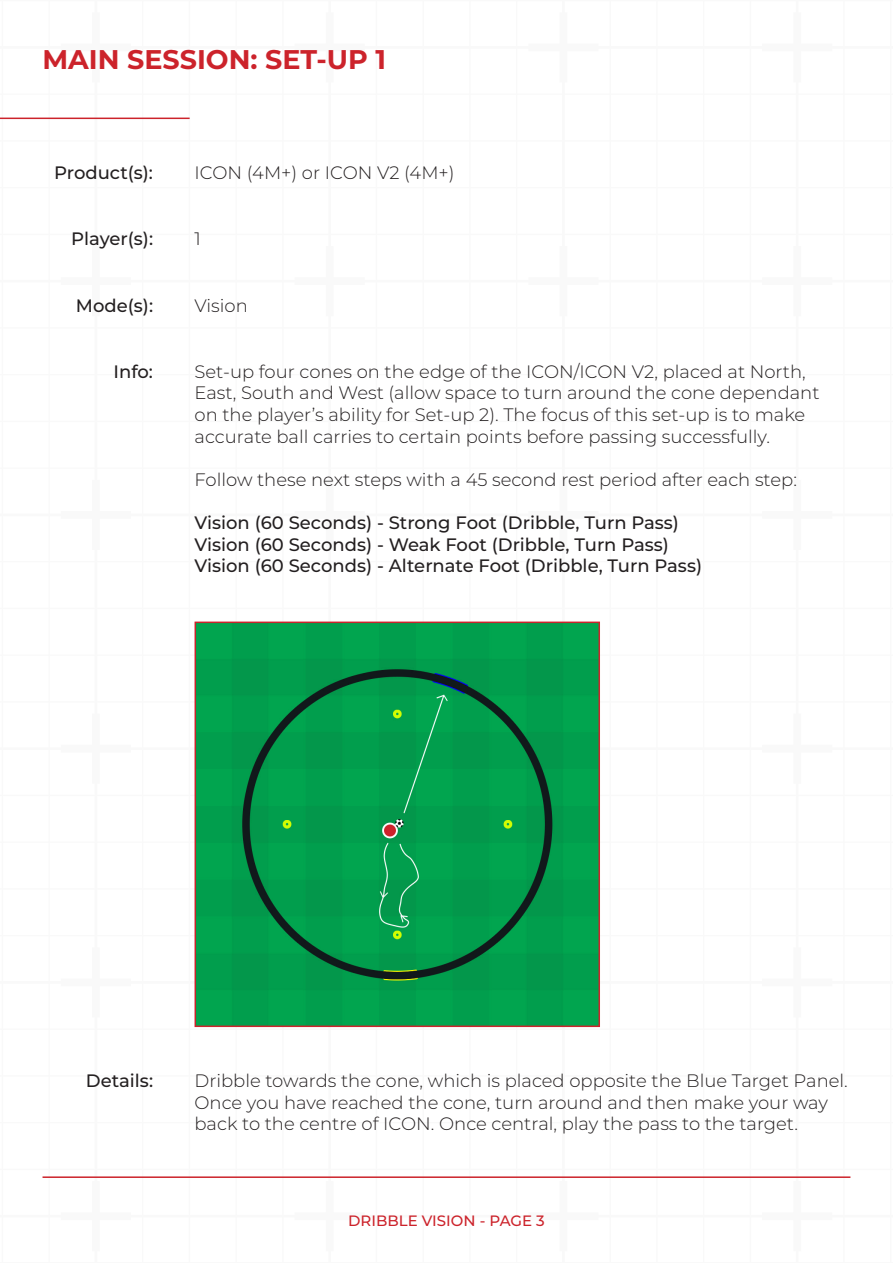
<style>
.page{position:relative;width:893px;height:1263px;background:#fff}
.page>*{position:absolute;margin:0;border:0;box-sizing:border-box;transform-origin:0 0}
.t1{font:700 27px "Montserrat";color:#cc232b}
.t2{font:300 18px/21.6px "Montserrat";color:#231f20}
.t3{font:500 18px "Montserrat";color:#231f20}
.t4{font:500 15px "Montserrat";color:#cc232b}
</style>
<div class="page">
<hr style="left:43px;top:1176px;width:807px;height:2px;background:#cc232b">
<hr style="left:0;top:118px;width:190px;height:1px;background:#cc232b">
<div style="left:198px;top:624px;width:399px;height:400px;background:#019e4d"></div>
<div style="left:195px;top:621px;width:405px;height:406px;border:2px solid #cc232b"></div>
<p class="t1" style="left:43px;top:40px;width:345px">MAIN SESSION: SET-UP 1</p>
<p class="t3" style="left:54px;top:160px;width:100px">Product(s):</p>
<p class="t3" style="left:71px;top:226px;width:83px">Player(s):</p>
<p class="t2" style="left:195px;top:161px;width:262px">ICON (4M+) or ICON V2 (4M+)</p>
<p class="t2" style="left:195px;top:228px;width:8px">1</p>
<p class="t3" style="left:76px;top:293px;width:79px">Mode(s):</p>
<p class="t2" style="left:195px;top:294px;width:55px">Vision</p>
<p class="t3" style="left:114px;top:359px;width:41px">Info:</p>
<p class="t2" style="left:195px;top:360px;width:626px">Set-up four cones on the edge of the ICON/ICON V2, placed at North, East, South and West (allow space to turn around the cone dependant on the player’s ability for Set-up 2). The focus of this set-up is to make accurate ball carries to certain points before passing successfully.</p>
<p class="t2" style="left:195px;top:468px;width:604px">Follow these next steps with a 45 second rest period after each step:</p>
<p class="t3" style="left:195px;top:510px;width:486px">Vision (60 Seconds) - Strong Foot (Dribble, Turn Pass)</p>
<p class="t3" style="left:195px;top:532px;width:476px">Vision (60 Seconds) - Weak Foot (Dribble, Turn Pass)</p>
<p class="t3" style="left:195px;top:553px;width:509px">Vision (60 Seconds) - Alternate Foot (Dribble, Turn Pass)</p>
<p class="t3" style="left:86px;top:1068px;width:69px">Details:</p>
<p class="t2" style="left:195px;top:1069px;width:655px">Dribble towards the cone, which is placed opposite the Blue Target Panel.<br>Once you have reached the cone, turn around and then make your way back to the centre of ICON. Once central, play the pass to the target.</p>
<p class="t4" style="left:348px;top:1210px;width:198px">DRIBBLE VISION - PAGE 3</p>
</div>
